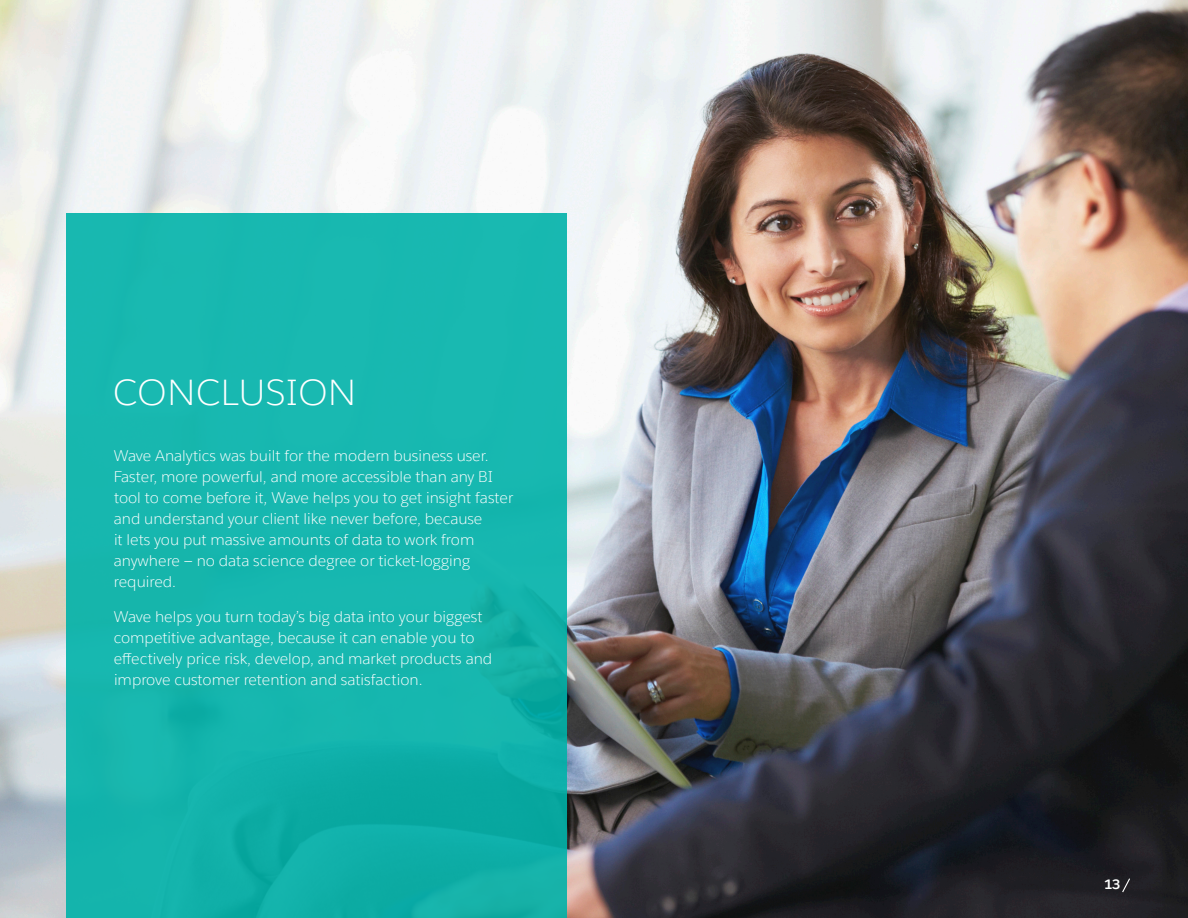
<style>
.page{position:relative;width:1188px;height:918px;background:#fff}
.page>*{position:absolute;margin:0;border:0;box-sizing:border-box;transform-origin:0 0}
.t1{font:300 36px "Salesforce Sans";letter-spacing:.02em;color:#fff}
.t2{font:300 15.3px/21px "Salesforce Sans";color:#fff}
.t3{font:700 13.5px "Salesforce Sans";color:#fff}
</style>
<div class="page">
<img style="left:0;top:0;width:1188px;height:918px">
<svg style="left:1121px;top:877px;width:10px;height:17px"></svg>
<div style="left:66px;top:214px;width:501px;height:704px;background:linear-gradient(to right,#17b7af,#14b3ac)"></div>
<h1 class="t1" style="left:113px;top:371px;width:245px">CONCLUSION</h1>
<p class="t2" style="left:114px;top:445px;width:401px">Wave Analytics was built for the modern business user.<br>Faster, more powerful, and more accessible than any BI tool to come before it, Wave helps you to get insight faster and understand your client like never before, because<br>it lets you put massive amounts of data to work from anywhere — no data science degree or ticket-logging required.</p>
<p class="t2" style="left:114px;top:606px;width:380px">Wave helps you turn today’s big data into your biggest competitive advantage, because it can enable you to effectively price risk, develop, and market products and improve customer retention and satisfaction.</p>
<p class="t3" style="left:1105px;top:875px;width:17px">13</p>
</div>
